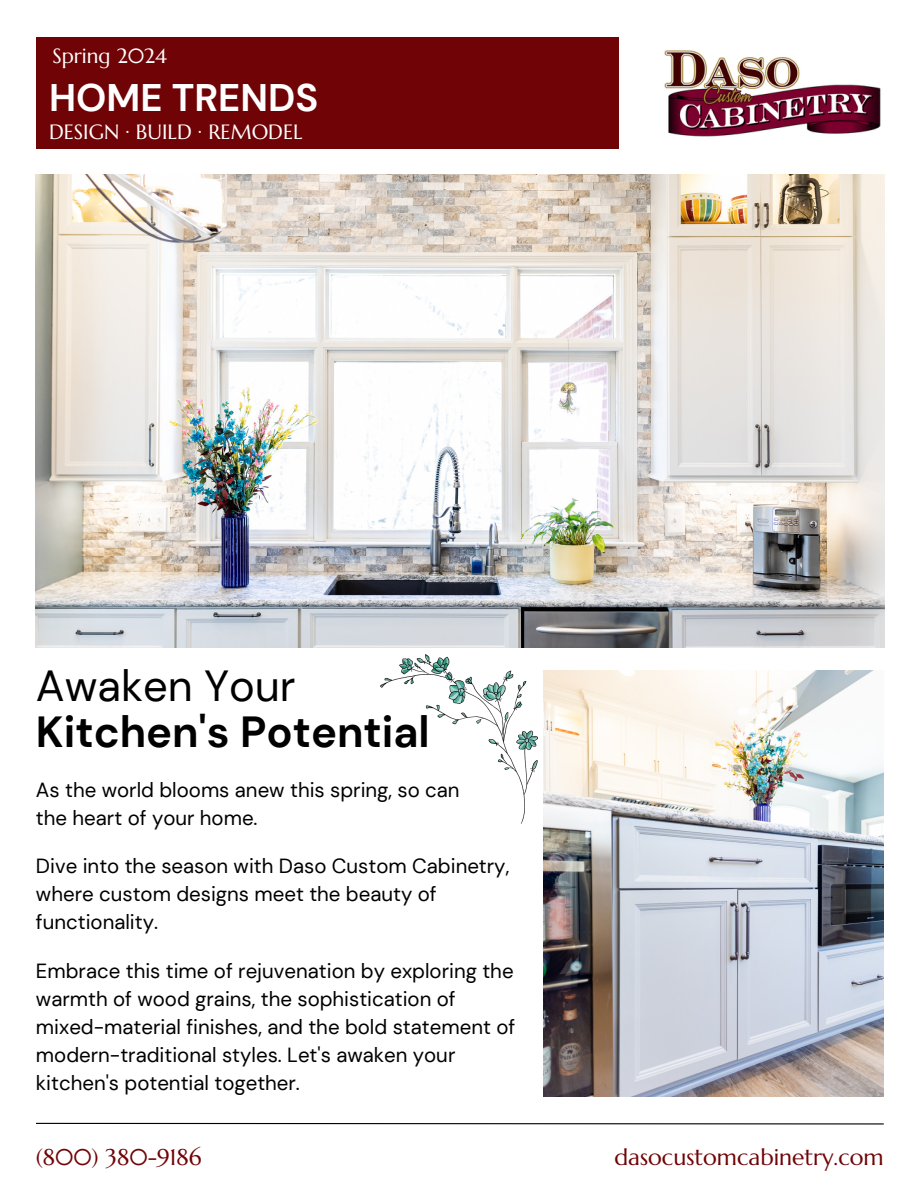
<style>
.page{position:relative;width:918px;height:1188px;background:#fff}
.page>*{position:absolute;margin:0;border:0;box-sizing:border-box;transform-origin:0 0}
.t1{font:700 43.5px/45.8px "DM Sans";color:#000}
.t2{font:700 38.4px "DM Sans";color:#fff}
.t3{font:22.8px "Marcellus";color:#700306}
.t4{font:20.55px "Marcellus";color:#fff}
.t5{font:20.4px/28.2px "DM Sans";color:#000}
.s1{font-weight:400}
</style>
<div class="page">
<img style="left:543px;top:671px;width:340px;height:425px">
<img style="left:36px;top:174px;width:848px;height:474px">
<div style="left:36px;top:37px;width:582px;height:112px;background:#700306"></div>
<img style="left:664px;top:50px;width:217px;height:87px">
<svg style="left:36px;top:1122px;width:848px;height:3px"></svg>
<img style="left:381px;top:654px;width:156px;height:169px">
<h2 class="t4" style="left:52px;top:43px;width:116px">Spring 2024</h2>
<h3 class="t2" style="left:49px;top:73px;width:271px">HOME TRENDS</h3>
<p class="t4" style="left:49px;top:119px;width:255px">DESIGN · BUILD · REMODEL</p>
<h4 class="t1" style="left:36px;top:664px;width:395px"><span class="s1">Awaken Your<br></span>Kitchen's Potential</h4>
<p class="t5" style="left:36px;top:776px;width:425px">As the world blooms anew this spring, so can</p>
<h1 class="t5" style="left:36px;top:804px;width:223px">the heart of your home.</h1>
<p class="t5" style="left:36px;top:852px;width:475px">Dive into the season with Daso Custom Cabinetry, where custom designs meet the beauty of functionality.</p>
<p class="t5" style="left:36px;top:957px;width:481px">Embrace this time of rejuvenation by exploring the warmth of wood grains, the sophistication of mixed-material finishes, and the bold statement of modern-traditional styles. Let's awaken your kitchen's potential together.</p>
<p class="t3" style="left:36px;top:1143px;width:167px">(800) 380-9186</p>
<p class="t3" style="left:614px;top:1143px;width:271px">dasocustomcabinetry.com</p>
</div>
